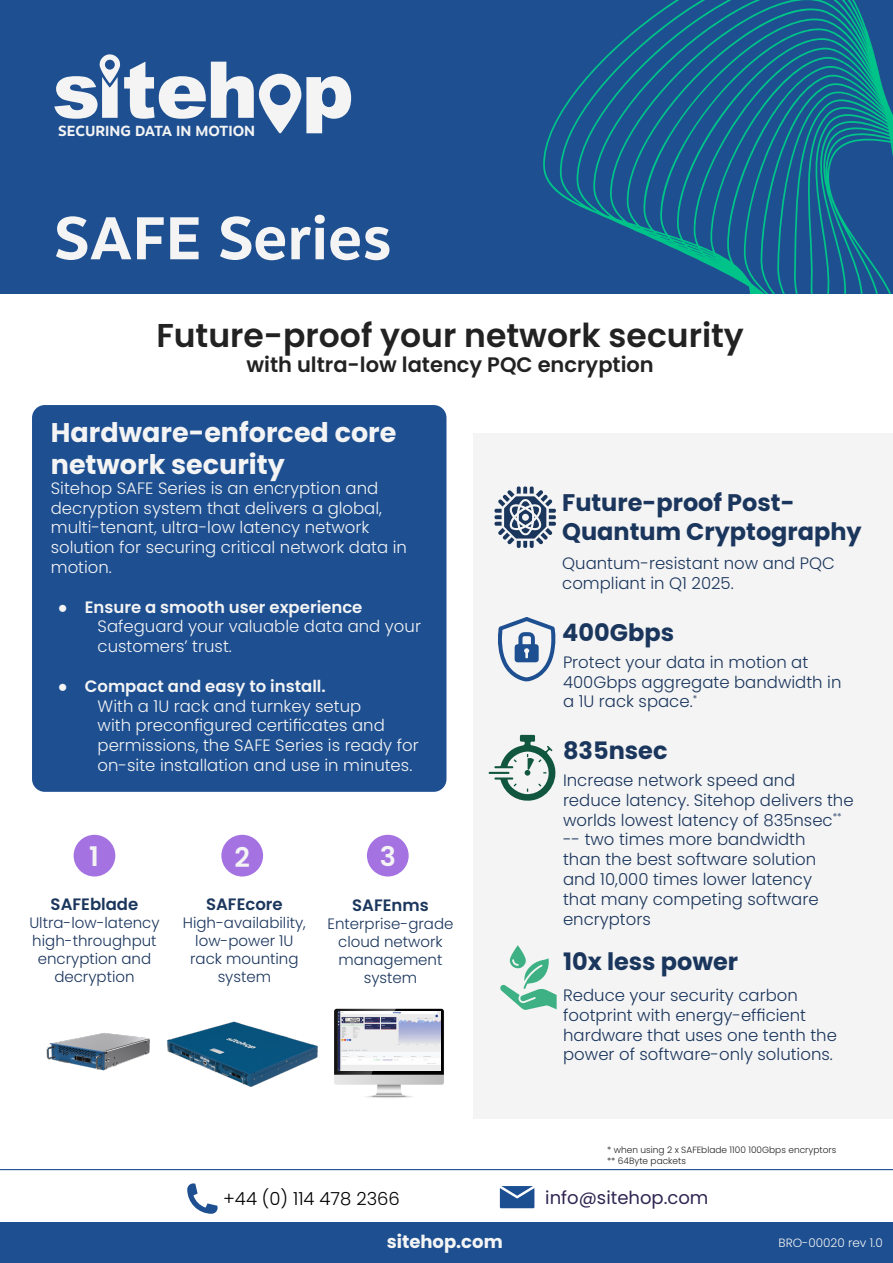
<style>
.page{position:relative;width:893px;height:1263px;background:#fff}
.page>*{position:absolute;margin:0;border:0;box-sizing:border-box;transform-origin:0 0}
.t1{font:700 60px "Motiva Sans";color:#f4f4f4}
.t2{font:600 33px "Poppins";color:#222}
.t3{font:700 27px/32.4px "Poppins";color:#f4f4f4}
.t4{font:600 27px "Poppins";color:#f4f4f4}
.t5{font:700 24px/28.8px "Poppins";color:#1b365d}
.t6{font:600 21px "Poppins";color:#222}
.t7{font:300 18px "Poppins";color:#000}
.t8{font:18px "Poppins";color:#302652}
.t9{font:700 18px "Poppins";color:#f5f5f5}
.t10{font:300 16.5px/19.8px "Poppins";color:#1b365d}
.t11{font:300 16.5px/19.8px "Poppins";color:#f4f4f4}
.t12{font:600 16.5px "Poppins";color:#f4f4f4}
.t13{font:600 16.5px "Poppins";color:#1b365d}
.t14{font:300 15px/18px "Poppins";color:#1b365d;text-align:center}
.t15{font:700 14.55px "Motiva Sans";color:#f4f4f4}
.t16{font:300 12px "Poppins";color:#f4f4f4}
.t17{font:300 9px "Poppins";color:#231f20}
.s1{font-family:"Arial";font-weight:400}
</style>
<div class="page">
<div style="left:473px;top:433px;width:420px;height:685px;background:#f4f4f4"></div>
<div style="left:32px;top:405px;width:414px;height:387px;background:#1d4f91;border-radius:13px"></div>
<div style="left:0;top:1222px;width:893px;height:41px;background:#1d4f91"></div>
<hr style="left:0;top:1169px;width:893px;height:1px;background:#1d4f91">
<svg style="left:500px;top:945px;width:57px;height:65px"></svg>
<svg style="left:498px;top:617px;width:57px;height:64px"></svg>
<svg style="left:494px;top:486px;width:62px;height:62px"></svg>
<hr style="left:489px;top:772px;width:20px;height:2px;background:#115740">
<svg style="left:494px;top:734px;width:62px;height:67px"></svg>
<div style="left:74px;top:835px;width:41px;height:41px;background:#a473e1;border-radius:50%"></div>
<div style="left:221px;top:835px;width:42px;height:41px;background:#a473e1;border-radius:50%"></div>
<div style="left:367px;top:835px;width:42px;height:41px;background:#a473e1;border-radius:50%"></div>
<img style="left:46px;top:1033px;width:104px;height:38px">
<img style="left:167px;top:1021px;width:151px;height:66px">
<img style="left:334px;top:1008px;width:110px;height:90px">
<img style="left:338px;top:1012px;width:102px;height:59px">
<div style="left:0;top:0;width:893px;height:293px;background:#1d4f91"></div>
<svg style="left:187px;top:1183px;width:31px;height:31px"></svg>
<svg style="left:500px;top:1186px;width:34px;height:22px"></svg>
<svg style="left:543px;top:0;width:350px;height:293px"></svg>
<svg style="left:54px;top:54px;width:297px;height:79px"></svg>
<p class="t15" style="left:58px;top:120px;width:199px">SECURING DATA IN MOTION</p>
<p class="t1" style="left:54px;top:194px;width:339px">SAFE Series</p>
<p class="t2" style="left:156px;top:316px;width:589px">Future-proof your network security</p>
<p class="t6" style="left:246px;top:352px;width:409px">with ultra-low latency PQC encryption</p>
<p class="t3" style="left:51px;top:416px;width:347px">Hardware-enforced core network security</p>
<p class="t11" style="left:51px;top:478px;width:358px">Sitehop SAFE Series is an encryption and decryption system that delivers a global, multi-tenant, ultra-low latency network solution for securing critical network data in motion.</p>
<p class="t12" style="left:58px;top:597px;width:306px"><span class="s1">●</span> Ensure a smooth user experience</p>
<p class="t11" style="left:98px;top:617px;width:325px">Safeguard your valuable data and your customers’ trust.</p>
<p class="t12" style="left:58px;top:676px;width:269px"><span class="s1">●</span> Compact and easy to install.</p>
<p class="t11" style="left:98px;top:696px;width:323px">With a 1U rack and turnkey setup<br>with preconfigured certificates and permissions, the SAFE Series is ready for on-site installation and use in minutes.</p>
<p class="t4" style="left:89px;top:841px;width:11px">1</p>
<p class="t4" style="left:234px;top:842px;width:17px">2</p>
<p class="t4" style="left:380px;top:841px;width:18px">3</p>
<p class="t13" style="left:51px;top:895px;width:89px">SAFEblade</p>
<p class="t14" style="left:29px;top:914px;width:132px">Ultra-low-latency high-throughput encryption and decryption</p>
<p class="t13" style="left:206px;top:895px;width:78px">SAFEcore</p>
<p class="t14" style="left:183px;top:914px;width:125px">High-availability, low-power 1U rack mounting system</p>
<p class="t13" style="left:352px;top:895px;width:78px">SAFEnms</p>
<p class="t14" style="left:327px;top:914px;width:128px">Enterprise-grade cloud network management system</p>
<p class="t5" style="left:562px;top:489px;width:301px">Future-proof Post-<br>Quantum Cryptography</p>
<p class="t10" style="left:562px;top:554px;width:274px">Quantum-resistant now and PQC compliant in Q1 2025.</p>
<p class="t5" style="left:562px;top:618px;width:113px">400Gbps</p>
<p class="t10" style="left:563px;top:652px;width:280px">Protect your data in motion at<br>400Gbps aggregate bandwidth in a 1U rack space.<sup>*</sup></p>
<p class="t5" style="left:563px;top:737px;width:106px">835nsec</p>
<p class="t10" style="left:563px;top:770px;width:292px">Increase network speed and reduce latency. Sitehop delivers the worlds lowest latency of 835nsec<sup>** </sup>-- two times more bandwidth<br>than the best software solution<br>and 10,000 times lower latency<br>that many competing software encryptors</p>
<p class="t5" style="left:563px;top:947px;width:177px">10x less power</p>
<p class="t10" style="left:563px;top:985px;width:275px">Reduce your security carbon footprint with energy-efficient hardware that uses one tenth the power of software-only solutions.</p>
<p class="t17" style="left:607px;top:1144px;width:231px">* when using 2 x SAFEblade 1100 100Gbps encryptors</p>
<p class="t17" style="left:607px;top:1155px;width:81px">** 64Byte packets</p>
<p class="t7" style="left:223px;top:1188px;width:178px">+44 (0) 114 478 2366</p>
<p class="t8" style="left:545px;top:1187px;width:165px">info@sitehop.com</p>
<p class="t9" style="left:387px;top:1231px;width:118px">sitehop.com</p>
<p class="t16" style="left:778px;top:1236px;width:106px">BRO-00020 rev 1.0</p>
</div>
